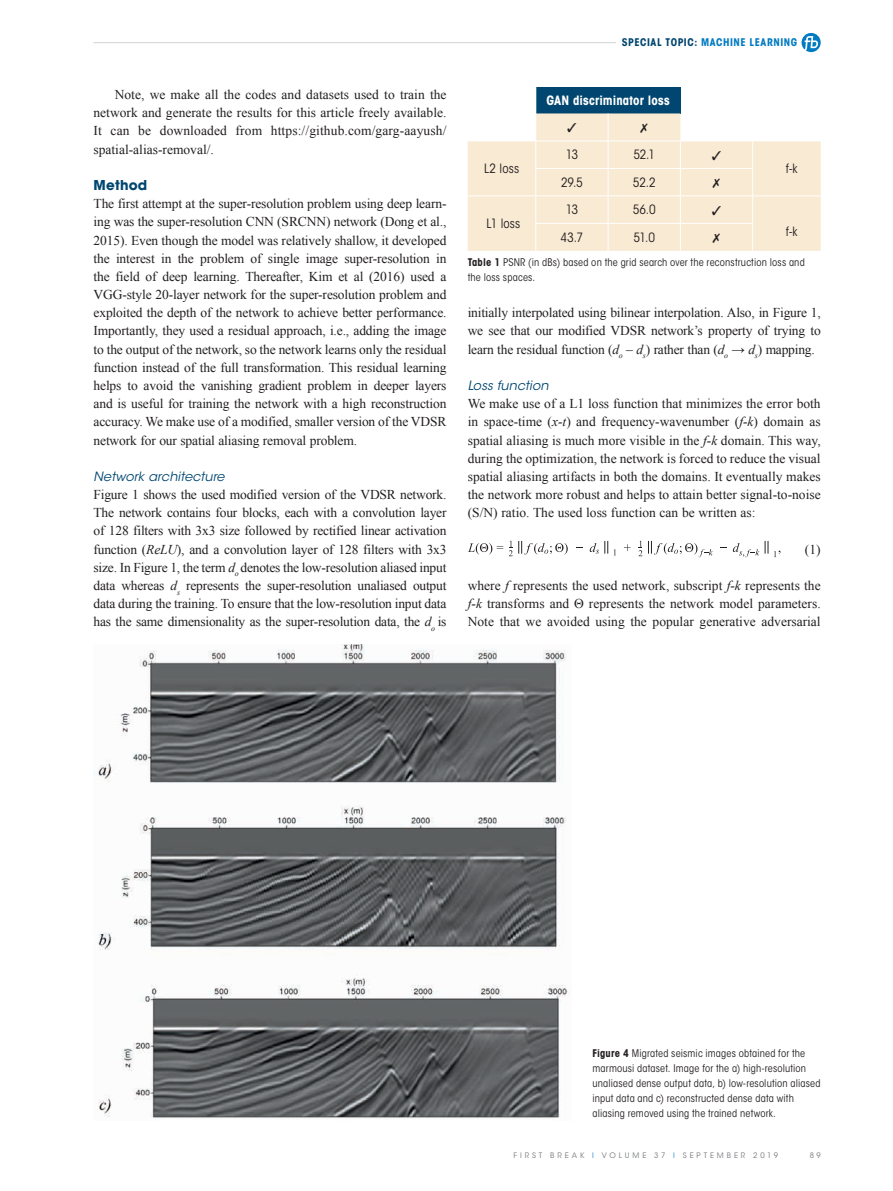
<style>
.page{position:relative;width:893px;height:1191px;background:#fff}
.page>*{position:absolute;margin:0;border:0;box-sizing:border-box;transform-origin:0 0}
.t1{font:13.5px/18.1px "Times New Roman";letter-spacing:-.01em;color:#231f20;text-align:justify}
.t2{font:700 13.5px "ITC Avant Garde Std";letter-spacing:.015em;color:#004670}
.t3{font:condensed 12.75px "ITC Avant Garde Std";letter-spacing:.005em;color:#231f20}
.t4{font:italic 12.75px "ITC Avant Garde Std";letter-spacing:.01em;color:#004670}
.t5{font:700 condensed 12.75px "ITC Avant Garde Std";letter-spacing:.01em;color:#fff}
.t6{font:condensed 10.5px/15px "ITC Avant Garde Std";letter-spacing:.015em;color:#231f20}
.t7{font:700 condensed 10.5px "ITC Avant Garde Std";letter-spacing:.055em;color:#007ac2}
.t8{font:7.5px "ITC Avant Garde Std";letter-spacing:.385em;color:#787a7d}
.s1{font-style:italic}
.s2{color:#004670}
.s3{font-weight:700}
.s4{color:#1c8acb}
</style>
<div class="page">
<hr style="left:94px;top:42px;width:522px;height:1px;background:#d1d2d4">
<svg style="left:801px;top:33px;width:20px;height:19px"></svg>
<svg style="left:468px;top:543px;width:35px;height:11px"></svg>
<svg style="left:509px;top:540px;width:59px;height:16px"></svg>
<svg style="left:590px;top:541px;width:18px;height:13px"></svg>
<svg style="left:614px;top:549px;width:2px;height:6px"></svg>
<svg style="left:624px;top:544px;width:7px;height:7px"></svg>
<svg style="left:638px;top:540px;width:4px;height:16px"></svg>
<svg style="left:648px;top:541px;width:65px;height:16px"></svg>
<svg style="left:733px;top:541px;width:35px;height:16px"></svg>
<svg style="left:774px;top:550px;width:6px;height:7px"></svg>
<div style="left:536px;top:87px;width:144px;height:26px;background:#004670"></div>
<svg style="left:468px;top:113px;width:353px;height:138px;background:#f9ecd8"></svg>
<hr style="left:468px;top:141px;width:68px;height:1px;background:#fff">
<hr style="left:536px;top:141px;width:72px;height:1px;background:#fff">
<hr style="left:608px;top:141px;width:72px;height:1px;background:#fff">
<hr style="left:680px;top:141px;width:73px;height:1px;background:#fff">
<hr style="left:753px;top:141px;width:68px;height:1px;background:#fff">
<hr style="left:535px;top:168px;width:73px;height:1px;background:#fff">
<hr style="left:608px;top:168px;width:72px;height:1px;background:#fff">
<hr style="left:680px;top:168px;width:73px;height:1px;background:#fff">
<hr style="left:468px;top:195px;width:68px;height:1px;background:#fff">
<hr style="left:536px;top:195px;width:72px;height:1px;background:#fff">
<hr style="left:608px;top:195px;width:72px;height:1px;background:#fff">
<hr style="left:680px;top:195px;width:73px;height:1px;background:#fff">
<hr style="left:753px;top:195px;width:68px;height:1px;background:#fff">
<hr style="left:535px;top:223px;width:73px;height:1px;background:#fff">
<hr style="left:608px;top:223px;width:72px;height:1px;background:#fff">
<hr style="left:680px;top:223px;width:73px;height:1px;background:#fff">
<svg style="left:535px;top:113px;width:1px;height:138px"></svg>
<svg style="left:680px;top:141px;width:1px;height:110px"></svg>
<svg style="left:752px;top:141px;width:1px;height:110px"></svg>
<svg style="left:608px;top:113px;width:1px;height:138px"></svg>
<img style="left:94px;top:644px;width:474px;height:474px">
<svg style="left:568px;top:123px;width:8px;height:10px"></svg>
<svg style="left:641px;top:124px;width:7px;height:9px"></svg>
<svg style="left:712px;top:151px;width:9px;height:9px"></svg>
<svg style="left:713px;top:179px;width:7px;height:9px"></svg>
<svg style="left:712px;top:206px;width:9px;height:9px"></svg>
<svg style="left:713px;top:234px;width:7px;height:9px"></svg>
<p class="t1" style="left:94px;top:85px;width:354px;text-indent:21px">Note, we make all the codes and datasets used to train the network and generate the results for this article freely available.<br>It can be downloaded from https://github.com/garg-aayush/ spatial-alias-removal/.</p>
<p class="t2" style="left:94px;top:176px;width:55px">Method</p>
<p class="t1" style="left:94px;top:194px;width:354px">The first attempt at the super-resolution problem using deep learn&shy;ing was the super-resolution CNN (SRCNN) network (Dong et al., 2015). Even though the model was relatively shallow, it developed the interest in the problem of single image super-resolution in the field of deep learning. Thereafter, Kim et al (2016) used a VGG-style 20-layer network for the super-resolution problem and exploited the depth of the network to achieve better performance.<br>Importantly, they used a residual approach, i.e., adding the image to the output of the network, so the network learns only the residual function instead of the full transformation. This residual learning helps to avoid the vanishing gradient problem in deeper layers and is useful for training the network with a high reconstruction accuracy. We make use of a modified, smaller version of the VDSR network for our spatial aliasing removal problem.</p>
<p class="t4" style="left:94px;top:468px;width:133px">Network architecture</p>
<p class="t1" style="left:94px;top:485px;width:354px">Figure 1 shows the used modified version of the VDSR network.<br>The network contains four blocks, each with a convolution layer of 128 filters with 3x3 size followed by rectified linear activation function (<span class="s1">ReLU</span>), and a convolution layer of 128 filters with 3x3 size. In Figure 1, the term <span class="s1">d</span><sub>o</sub> denotes the low-resolution aliased input data whereas <span class="s1">d</span><sub>s</sub> represents the super-resolution unaliased output data during the training. To ensure that the low-resolution input data has the same dimensionality as the super-resolution data, the <span class="s1">d</span><sub>o</sub> is</p>
<p class="t7" style="left:622px;top:36px;width:177px"><span class="s2">SPECIAL TOPIC:</span> MACHINE LEARNING</p>
<p class="t5" style="left:546px;top:92px;width:125px">GAN discriminator loss</p>
<p class="t3" style="left:484px;top:161px;width:37px">L2 loss</p>
<p class="t3" style="left:566px;top:147px;width:14px">13</p>
<p class="t3" style="left:633px;top:147px;width:23px">52.1</p>
<p class="t3" style="left:561px;top:175px;width:23px">29.5</p>
<p class="t3" style="left:633px;top:175px;width:24px">52.2</p>
<p class="t3" style="left:566px;top:202px;width:14px">13</p>
<p class="t3" style="left:633px;top:202px;width:25px">56.0</p>
<p class="t3" style="left:786px;top:161px;width:13px">f-k</p>
<p class="t3" style="left:486px;top:216px;width:35px">L1 loss</p>
<p class="t3" style="left:786px;top:223px;width:13px">f-k</p>
<p class="t3" style="left:561px;top:229px;width:24px">43.7</p>
<p class="t3" style="left:633px;top:229px;width:23px">51.0</p>
<p class="t6" style="left:468px;top:255px;width:339px"><span class="s3">Table 1</span> PSNR (in dBs) based on the grid search over the reconstruction loss and the loss spaces.</p>
<p class="t1" style="left:468px;top:303px;width:355px">initially interpolated using bilinear interpolation. Also, in Figure 1, we see that our modified VDSR network’s property of trying to learn the residual function (<span class="s1">d</span><sub>o</sub> – <span class="s1">d</span><sub>s</sub>) rather than (<span class="s1">d</span><sub>o</sub> → <span class="s1">d</span><sub>s</sub>) mapping.</p>
<p class="t4" style="left:468px;top:377px;width:82px">Loss function</p>
<p class="t1" style="left:468px;top:394px;width:354px">We make use of a L1 loss function that minimizes the error both in space-time (<span class="s1">x-t</span>) and frequency-wavenumber (<span class="s1">f-k</span>) domain as spatial aliasing is much more visible in the <span class="s1">f-k</span> domain. This way, during the optimization, the network is forced to reduce the visual spatial aliasing artifacts in both the domains. It eventually makes the network more robust and helps to attain better signal-to-noise (S/N) ratio. The used loss function can be written as:</p>
<p class="t1" style="left:805px;top:540px;width:17px">(1)</p>
<p class="t1" style="left:468px;top:576px;width:354px">where <span class="s1">f</span> represents the used network, subscript <span class="s1">f-k</span> represents the <span class="s1">f-k</span> transforms and Θ represents the network model parameters.<br>Note that we avoided using the popular generative adversarial</p>
<p class="t6" style="left:592px;top:1046px;width:230px"><span class="s3">Figure 4</span> Migrated seismic images obtained for the marmousi dataset. Image for the a) high-resolution unaliased dense output data, b) low-resolution aliased input data and c) reconstructed dense data with aliasing removed using the trained network.</p>
<p class="t8" style="left:514px;top:1151px;width:266px">FIRST BREAK <span class="s4">I</span> VOLUME 37 <span class="s4">I</span> SEPTEMBER 2019</p>
<p class="t8" style="left:810px;top:1151px;width:12px">8 9</p>
</div>
